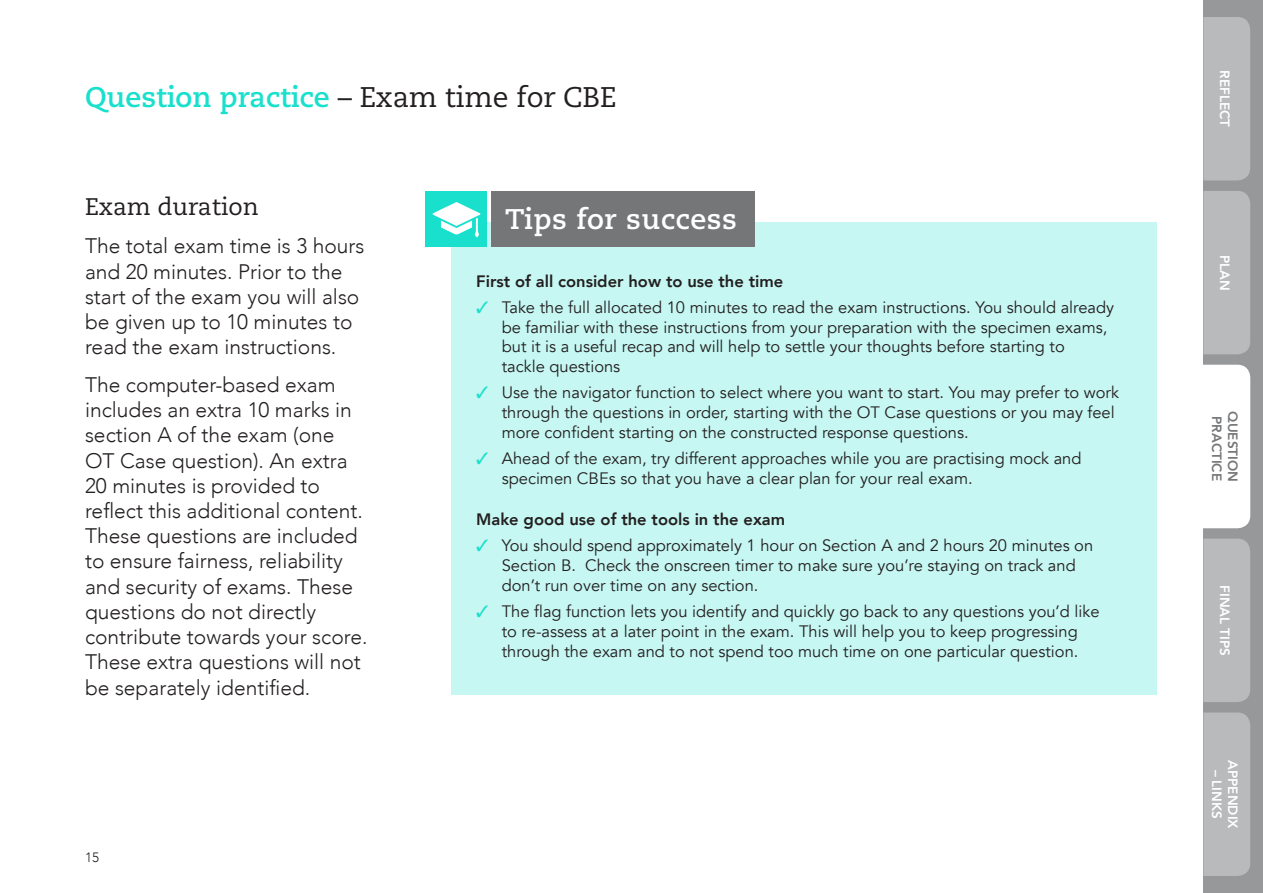
<style>
.page{position:relative;width:1263px;height:893px;background:#fff}
.page>*{position:absolute;margin:0;border:0;box-sizing:border-box;transform-origin:0 0}
.RUNNING_HEADER{font:700 28.35px "Caecilia";color:#19e0cc}
.STUDY_TIPS_HEADER{font:700 28.35px "Caecilia";letter-spacing:.02em;color:#fff}
.C_HEAD_BLACK{font:24px "Caecilia";color:#231f20}
.STUDY_TIPS_TICK_BULL{font:300 21px/25.2px "Avenir";color:#231f20}
.t1{font:16.5px/19.8px "Avenir";color:#231f20}
.E_HEAD_-_INSIDE_BOX{font:800 16.5px "Avenir";color:#231f20}
.t2{font:800 13.5px "Avenir";color:#fff}
.t3{font:800 13.5px "Avenir";color:#747678}
.t4{font:300 13.5px "Avenir";color:#231f20}
.s1{font-weight:400;color:#231f20}
.s2{color:#19e0cc}
</style>
<div class="page">
<div style="left:1203px;top:0;width:60px;height:893px;background:#97989a"></div>
<div style="left:1203px;top:17px;width:47px;height:163px;background:#b9babb"></div>
<div style="left:1203px;top:191px;width:47px;height:163px;background:#b9babb"></div>
<div style="left:1203px;top:539px;width:47px;height:163px;background:#b9babb"></div>
<div style="left:1203px;top:712px;width:47px;height:164px;background:#b9babb"></div>
<div style="left:1203px;top:365px;width:47px;height:163px;background:#fff"></div>
<div style="left:451px;top:223px;width:706px;height:472px;background:#c6f7f2"></div>
<div style="left:491px;top:191px;width:264px;height:56px;background:#747678"></div>
<div style="left:425px;top:191px;width:62px;height:56px;background:#19e0cc"></div>
<svg style="left:433px;top:202px;width:47px;height:35px"></svg>
<p class="RUNNING_HEADER" style="left:85px;top:80px;width:533px">Question practice <span class="s1">– Exam time for CBE</span></p>
<p class="C_HEAD_BLACK" style="left:85px;top:193px;width:175px">Exam duration</p>
<p class="STUDY_TIPS_TICK_BULL" style="left:85px;top:233px;width:281px">The total exam time is 3 hours and 20 minutes. Prior to the start of the exam you will also be given up to 10 minutes to read the exam instructions.</p>
<p class="STUDY_TIPS_TICK_BULL" style="left:85px;top:372px;width:284px">The computer-based exam includes an extra 10 marks in section A of the exam (one<br>OT Case question). An extra<br>20 minutes is provided to reflect this additional content.<br>These questions are included to ensure fairness, reliability and security of exams. These questions do not directly contribute towards your score.<br>These extra questions will not be separately identified.</p>
<p class="t4" style="left:85px;top:849px;width:16px">15</p>
<p class="STUDY_TIPS_HEADER" style="left:505px;top:202px;width:233px">Tips for success</p>
<p class="E_HEAD_-_INSIDE_BOX" style="left:476px;top:268px;width:309px">First of all consider how to use the time</p>
<p class="t1" style="left:502px;top:297px;width:614px;text-indent:-26px"><span class="s2">✓</span> Take the full allocated 10 minutes to read the exam instructions. You should already be familiar with these instructions from your preparation with the specimen exams, but it is a useful recap and will help to settle your thoughts before starting to<br>tackle questions</p>
<p class="t1" style="left:502px;top:383px;width:619px;text-indent:-26px"><span class="s2">✓</span> Use the navigator function to select where you want to start. You may prefer to work through the questions in order, starting with the OT Case questions or you may feel more confident starting on the constructed response questions.</p>
<p class="t1" style="left:502px;top:449px;width:581px;text-indent:-26px"><span class="s2">✓</span> Ahead of the exam, try different approaches while you are practising mock and specimen CBEs so that you have a clear plan for your real exam.</p>
<p class="E_HEAD_-_INSIDE_BOX" style="left:476px;top:506px;width:310px">Make good use of the tools in the exam</p>
<p class="t1" style="left:502px;top:536px;width:593px;text-indent:-26px"><span class="s2">✓</span> You should spend approximately 1 hour on Section A and 2 hours 20 minutes on<br>Section B. Check the onscreen timer to make sure you’re staying on track and don’t run over time on any section.</p>
<p class="t1" style="left:476px;top:602px;width:625px;text-align:center"><span class="s2">✓</span> The flag function lets you identify and quickly go back to any questions you’d like to re-assess at a later point in the exam. This will help you to keep progressing through the exam and to not spend too much time on one particular question.</p>
<p class="t2" style="left:1235px;top:70px;width:58px;rotate:90deg">REFLECT</p>
<p class="t2" style="left:1235px;top:255px;width:37px;rotate:90deg">PLAN</p>
<p class="t3" style="left:1227px;top:416px;width:66px;rotate:90deg">PRACTICE</p>
<p class="t3" style="left:1243px;top:411px;width:72px;rotate:90deg">QUESTION</p>
<p class="t2" style="left:1235px;top:585px;width:72px;rotate:90deg">FINAL TIPS</p>
<p class="t2" style="left:1243px;top:760px;width:70px;rotate:90deg">APPENDIX</p>
<p class="t2" style="left:1227px;top:770px;width:51px;rotate:90deg">– LINKS</p>
</div>
